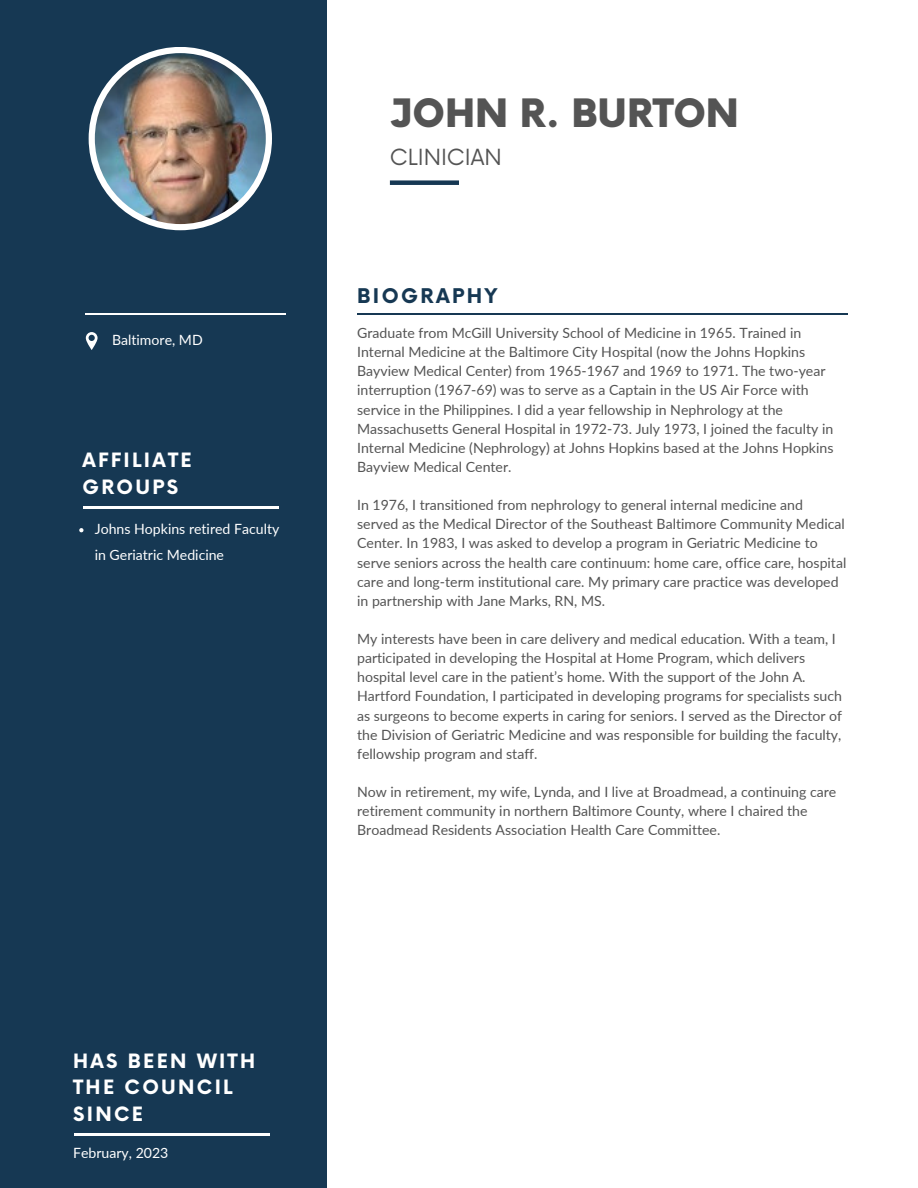
<style>
.page{position:relative;width:918px;height:1188px;background:#fff}
.page>*{position:absolute;margin:0;border:0;box-sizing:border-box;transform-origin:0 0}
.t1{font:900 38.1px "Now";color:#545454}
.t2{font:21.75px "Now";color:#545454}
.t3{font:700 19.8px "Now";letter-spacing:.12em;color:#163853}
.t4{font:700 19.2px/26.8px "Now";letter-spacing:.12em;color:#fff}
.t5{font:14.1px/19.2px "Lato";color:#545454}
.t6{font:14.1px/25.3px "Lato";color:#fff}
</style>
<div class="page">
<div style="left:0;top:0;width:326px;height:1188px;background:#163853"></div>
<div style="left:390px;top:180px;width:69px;height:5px;background:#163853"></div>
<div style="left:89px;top:47px;width:183px;height:183px;background:#fff;border-radius:50%"></div>
<img style="left:95px;top:53px;width:171px;height:171px;border-radius:50%">
<svg style="left:86px;top:332px;width:11px;height:18px"></svg>
<hr style="left:85px;top:313px;width:201px;height:2px;background:#fff">
<hr style="left:83px;top:507px;width:196px;height:1px;background:#fff">
<hr style="left:357px;top:313px;width:491px;height:2px;background:#163853">
<svg style="left:79px;top:528px;width:4px;height:4px"></svg>
<hr style="left:74px;top:1134px;width:196px;height:1px;background:#fff">
<p class="t6" style="left:112px;top:327px;width:92px">Baltimore, MD</p>
<p class="t4" style="left:82px;top:448px;width:111px">AFFILIATE<br>GROUPS</p>
<h2 class="t6" style="left:95px;top:516px;width:186px">Johns Hopkins retired Faculty in Geriatric Medicine</h2>
<p class="t1" style="left:390px;top:93px;width:351px">JOHN R. BURTON</p>
<h2 class="t2" style="left:390px;top:145px;width:113px">CLINICIAN</h2>
<h1 class="t3" style="left:357px;top:285px;width:142px">BIOGRAPHY</h1>
<h3 class="t5" style="left:357px;top:323px;width:478px">Graduate from McGill University School of Medicine in 1965. Trained in Internal Medicine at the Baltimore City Hospital (now the Johns Hopkins Bayview Medical Center) from 1965-1967 and 1969 to 1971. The two-year interruption (1967-69) was to serve as a Captain in the US Air Force with service in the Philippines. I did a year fellowship in Nephrology at the Massachusetts General Hospital in 1972-73. July 1973, I joined the faculty in Internal Medicine (Nephrology) at Johns Hopkins based at the Johns Hopkins Bayview Medical Center.</h3>
<p class="t5" style="left:357px;top:495px;width:491px">In 1976, I transitioned from nephrology to general internal medicine and served as the Medical Director of the Southeast Baltimore Community Medical Center. In 1983, I was asked to develop a program in Geriatric Medicine to serve seniors across the health care continuum: home care, office care, hospital care and long-term institutional care. My primary care practice was developed in partnership with Jane Marks, RN, MS.</p>
<h2 class="t5" style="left:357px;top:629px;width:487px">My interests have been in care delivery and medical education. With a team, I participated in developing the Hospital at Home Program, which delivers hospital level care in the patient’s home. With the support of the John A.<br>Hartford Foundation, I participated in developing programs for specialists such as surgeons to become experts in caring for seniors. I served as the Director of the Division of Geriatric Medicine and was responsible for building the faculty, fellowship program and staff.</h2>
<p class="t5" style="left:357px;top:782px;width:481px">Now in retirement, my wife, Lynda, and I live at Broadmead, a continuing care retirement community in northern Baltimore County, where I chaired the<br>Broadmead Residents Association Health Care Committee.</p>
<p class="t4" style="left:73px;top:1048px;width:184px">HAS BEEN WITH<br>THE COUNCIL<br>SINCE</p>
<p class="t6" style="left:73px;top:1140px;width:97px">February, 2023</p>
</div>
